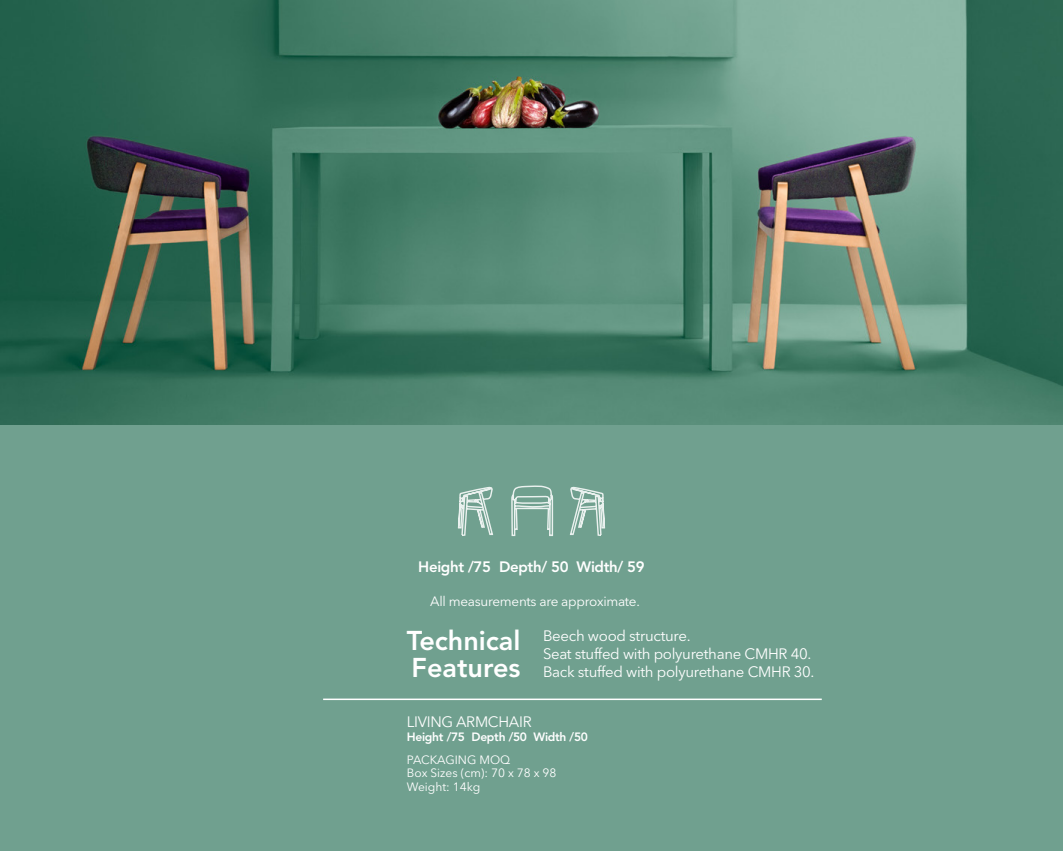
<style>
.page{position:relative;width:1063px;height:851px;background:#fff}
.page>*{position:absolute;margin:0;border:0;box-sizing:border-box;transform-origin:0 0}
.t1{font:800 27px/27px "Avenir LT Std";color:#fff}
.t2{font:15px/18px "Avenir Next LT Pro";letter-spacing:-.02em;color:#fff}
.t3{font:800 15px "Avenir LT Std";letter-spacing:-.02em;color:#fff}
.t4{font:13.5px "Avenir Next LT Pro";letter-spacing:-.02em;color:#fff}
.t5{font:12px/13.5px "Avenir Next LT Pro";color:#fff}
.t6{font:800 12px "Avenir LT Std";letter-spacing:-.02em;color:#fff}
</style>
<div class="page">
<img style="left:0;top:0;width:1063px;height:425px">
<div style="left:0;top:425px;width:1063px;height:425px;background:#70a08f"></div>
<svg style="left:457px;top:485px;width:149px;height:51px"></svg>
<hr style="left:323px;top:698px;width:499px;height:2px;background:#fff">
<p class="t3" style="left:418px;top:557px;width:228px">Height /75 Depth/ 50 Width/ 59</p>
<p class="t4" style="left:430px;top:593px;width:211px">All measurements are approximate.</p>
<h1 class="t1" style="left:407px;top:627px;width:115px">Technical<br>Features</h1>
<p class="t2" style="left:543px;top:626px;width:273px">Beech wood structure.<br>Seat stuffed with polyurethane CMHR 40.<br>Back stuffed with polyurethane CMHR 30.</p>
<p class="t2" style="left:407px;top:712px;width:126px">LIVING ARMCHAIR</p>
<p class="t6" style="left:407px;top:730px;width:183px">Height /75 Depth /50 Width /50</p>
<p class="t5" style="left:407px;top:752px;width:151px">PACKAGING MOQ<br>Box Sizes (cm): 70 x 78 x 98<br>Weight: 14kg</p>
</div>
